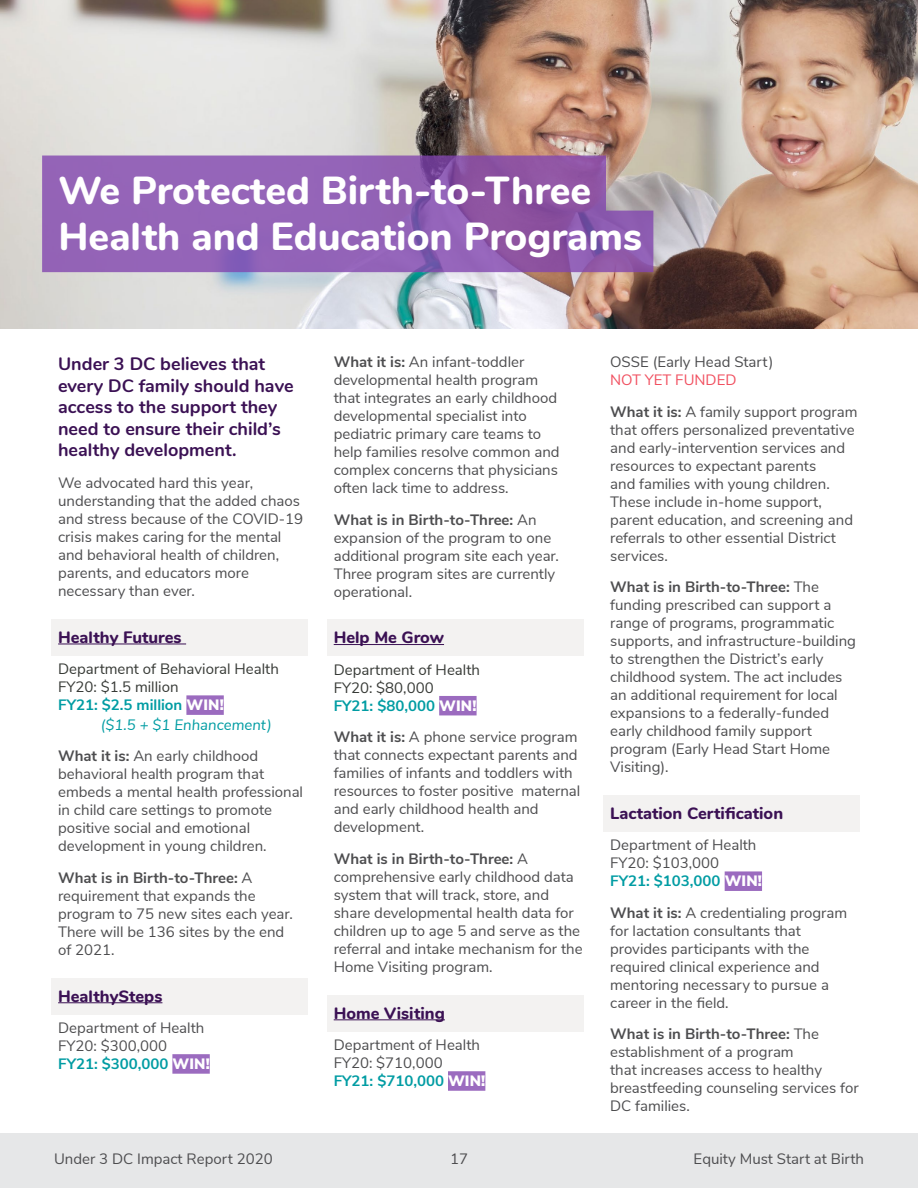
<style>
.page{position:relative;width:918px;height:1188px;background:#fff}
.page>*{position:absolute;margin:0;border:0;box-sizing:border-box;transform-origin:0 0}
.t1{font:800 39px/46.8px "Nunito";color:#fff}
.t2{font:700 18px/21.6px "Nunito";color:#3b1154}
.t3{font:800 16.5px "Nunito";color:#3b1154}
.t4{font:15px/18px "Nunito Sans";color:#4d4d4f}
.t5{font:15px/18px "Nunito Sans";color:#373a36}
.t6{font:italic 15px/31.5px "Nunito Sans";color:#009ca3}
.s1{font-weight:700;color:#009ca3}
.s2{font-weight:900;color:#fff}
.s3{font-weight:700;font-style:normal;color:#4d4d4f}
.s4{font-style:normal;color:#4d4d4f}
.s5{font-weight:700}
.s6{color:#f15060}
</style>
<div class="page">
<div style="left:0;top:1133px;width:918px;height:55px;background:#e6e7e8"></div>
<img style="left:0;top:0;width:918px;height:328px">
<svg style="left:42px;top:156px;width:611px;height:116px;background:#9161b1"></svg>
<div style="left:51px;top:619px;width:257px;height:36px;background:#f3f2f1"></div>
<hr style="left:58px;top:644px;width:128px;height:1px;background:#3b1154">
<div style="left:186px;top:695px;width:38px;height:20px;background:#9b6bbf"></div>
<div style="left:51px;top:978px;width:257px;height:36px;background:#f3f2f1"></div>
<hr style="left:58px;top:1002px;width:104px;height:1px;background:#3b1154">
<div style="left:172px;top:1054px;width:38px;height:20px;background:#9b6bbf"></div>
<div style="left:327px;top:620px;width:256px;height:36px;background:#f3f2f1"></div>
<hr style="left:334px;top:644px;width:110px;height:1px;background:#3b1154">
<div style="left:439px;top:696px;width:38px;height:19px;background:#9b6bbf"></div>
<div style="left:327px;top:995px;width:256px;height:36px;background:#f3f2f1"></div>
<hr style="left:334px;top:1019px;width:111px;height:1px;background:#3b1154">
<div style="left:448px;top:1071px;width:37px;height:20px;background:#9b6bbf"></div>
<div style="left:603px;top:795px;width:257px;height:36px;background:#f3f2f1"></div>
<div style="left:725px;top:871px;width:37px;height:20px;background:#9b6bbf"></div>
<h1 class="t1" style="left:58px;top:164px;width:585px">We Protected Birth-to-Three<br>Health and Education Programs</h1>
<p class="t2" style="left:58px;top:352px;width:237px">Under 3 DC believes that every DC family should have access to the support they need to ensure their child’s healthy development.</p>
<p class="t4" style="left:58px;top:473px;width:247px">We advocated hard this year, understanding that the added chaos and stress because of the COVID-19 crisis makes caring for the mental and behavioral health of children, parents, and educators more necessary than ever.</p>
<p class="t3" style="left:58px;top:625px;width:125px">Healthy Futures</p>
<p class="t5" style="left:58px;top:659px;width:222px">Department of Behavioral Health<br>FY20: $1.5 million<br><span class="s1">FY21: $2.5 million</span> <span class="s2">WIN!</span></p>
<p class="t6" style="left:58px;top:708px;width:215px;text-indent:43px">($1.5 + $1 Enhancement)<br><span class="s3">What it is:</span> <span class="s4">An early childhood</span></p>
<p class="t4" style="left:58px;top:764px;width:246px">behavioral health program that embeds a mental health professional in child care settings to promote positive social and emotional development in young children.</p>
<p class="t4" style="left:58px;top:868px;width:236px"><span class="s5">What is in Birth-to-Three:</span> A requirement that expands the program to 75 new sites each year.<br>There will be 136 sites by the end of 2021.</p>
<p class="t3" style="left:58px;top:984px;width:106px">HealthySteps</p>
<p class="t4" style="left:58px;top:1018px;width:153px">Department of Health<br>FY20: $300,000<br><span class="s1">FY21: $300,000</span> <span class="s2">WIN!</span></p>
<p class="t4" style="left:334px;top:352px;width:227px"><span class="s5">What it is:</span> An infant-toddler developmental health program that integrates an early childhood developmental specialist into pediatric primary care teams to help families resolve common and complex concerns that physicians often lack time to address.</p>
<p class="t4" style="left:334px;top:509px;width:227px"><span class="s5">What is in Birth-to-Three:</span> An expansion of the program to one additional program site each year.<br>Three program sites are currently operational.</p>
<p class="t3" style="left:334px;top:625px;width:112px">Help Me Grow</p>
<p class="t5" style="left:334px;top:660px;width:148px">Department of Health<br>FY20: $80,000<br><span class="s1">FY21: $80,000</span> <span class="s2">WIN!</span></p>
<p class="t4" style="left:334px;top:727px;width:248px"><span class="s5">What it is:</span> A phone service program that connects expectant parents and families of infants and toddlers with resources to foster positive maternal and early childhood health and development.</p>
<p class="t4" style="left:334px;top:849px;width:250px"><span class="s5">What is in Birth-to-Three:</span> A comprehensive early childhood data system that will track, store, and share developmental health data for children up to age 5 and serve as the referral and intake mechanism for the Home Visiting program.</p>
<p class="t3" style="left:334px;top:1001px;width:113px">Home Visiting</p>
<p class="t4" style="left:334px;top:1035px;width:153px">Department of Health<br>FY20: $710,000<br><span class="s1">FY21: $710,000</span> <span class="s2">WIN!</span></p>
<p class="t4" style="left:610px;top:352px;width:165px">OSSE (Early Head Start)</p>
<p class="t4" style="left:610px;top:363px;width:249px;line-height:31.5px"><span class="s6">NOT YET FUNDED<br></span><span class="s5">What it is:</span> A family support program</p>
<p class="t4" style="left:610px;top:419px;width:246px">that offers personalized preventative and early-intervention services and resources to expectant parents<br>and families with young children.<br>These include in-home support, parent education, and screening and referrals to other essential District services.</p>
<p class="t4" style="left:610px;top:577px;width:247px"><span class="s5">What is in Birth-to-Three:</span> The funding prescribed can support a range of programs, programmatic supports, and infrastructure-building to strengthen the District’s early childhood system. The act includes an additional requirement for local expansions to a federally-funded early childhood family support program (Early Head Start Home<br>Visiting).</p>
<p class="t3" style="left:610px;top:801px;width:174px">Lactation Certification</p>
<p class="t4" style="left:610px;top:835px;width:153px">Department of Health<br>FY20: $103,000<br><span class="s1">FY21: $103,000</span> <span class="s2">WIN!</span></p>
<p class="t4" style="left:610px;top:903px;width:238px"><span class="s5">What it is:</span> A credentialing program for lactation consultants that provides participants with the required clinical experience and mentoring necessary to pursue a career in the field.</p>
<p class="t4" style="left:610px;top:1024px;width:250px"><span class="s5">What is in Birth-to-Three:</span> The establishment of a program<br>that increases access to healthy breastfeeding counseling services for<br>DC families.</p>
<p class="t4" style="left:54px;top:1149px;width:220px">Under 3 DC Impact Report 2020</p>
<p class="t4" style="left:450px;top:1149px;width:19px">17</p>
<p class="t4" style="left:694px;top:1149px;width:172px">Equity Must Start at Birth</p>
</div>
